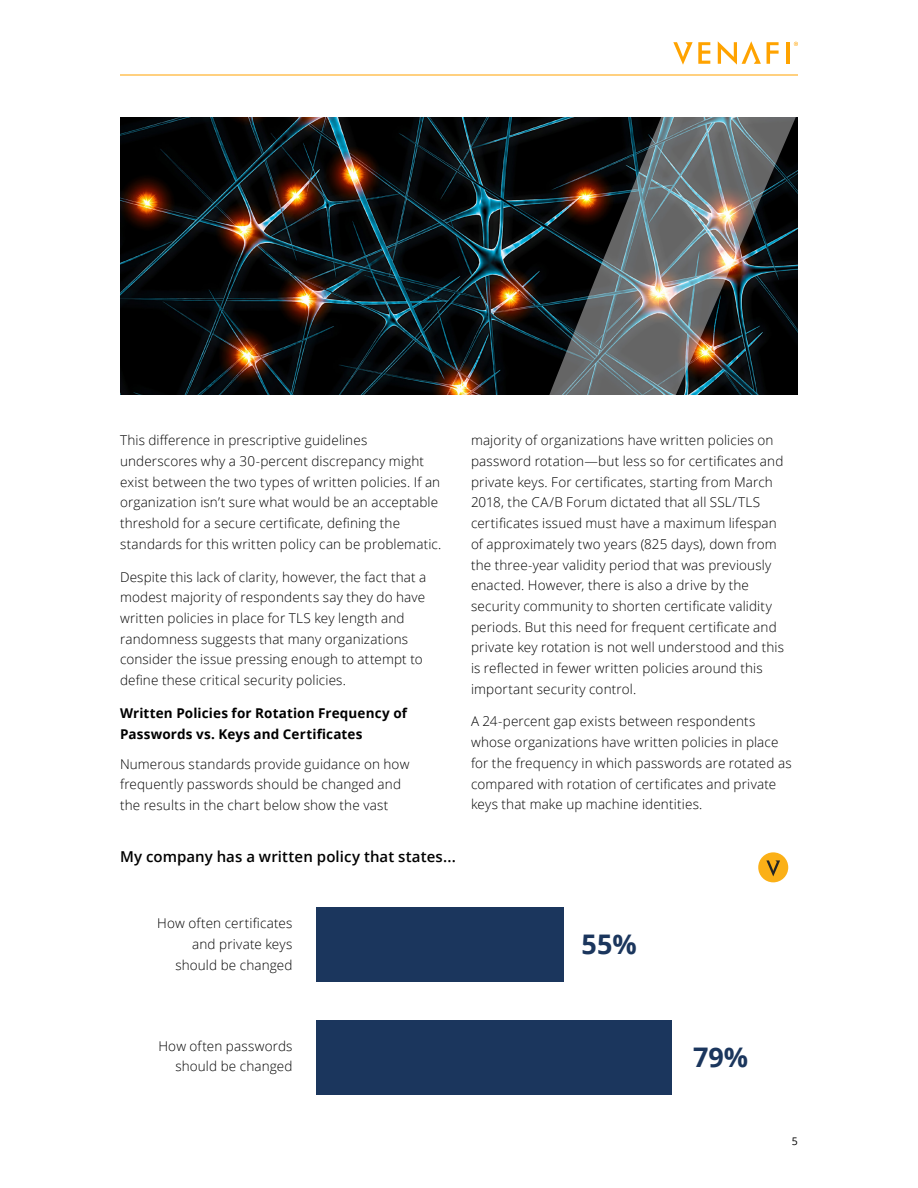
<style>
.page{position:relative;width:918px;height:1188px;background:#fff}
.page>*{position:absolute;margin:0;border:0;box-sizing:border-box;transform-origin:0 0}
.t1{font:700 27px "Open Sans";color:#1b365d}
.Venafi_-_Subheads{font:600 15px "Open Sans";letter-spacing:.005em;color:#000}
.Venafi_-_Body{font:300 13.5px/20.7px "Open Sans";letter-spacing:.01em;color:#000}
.Venafi_-_Subheads-2{font:700 13.5px/21px "Open Sans";letter-spacing:.01em;color:#000}
.t2{font:10.5px "Open Sans";color:#000}
</style>
<div class="page">
<svg style="left:718px;top:41px;width:43px;height:24px"></svg>
<svg style="left:673px;top:42px;width:37px;height:23px"></svg>
<svg style="left:767px;top:42px;width:12px;height:22px"></svg>
<hr style="left:786px;top:42px;width:4px;height:22px;background:#ffa300">
<svg style="left:794px;top:42px;width:4px;height:4px"></svg>
<hr style="left:120px;top:75px;width:678px;height:1px;background:#ffa300">
<div style="left:316px;top:1020px;width:356px;height:75px;background:#1b365d"></div>
<div style="left:316px;top:908px;width:248px;height:74px;background:#1b365d"></div>
<div style="left:758px;top:852px;width:30px;height:30px;background:#fbb017;border-radius:50%"></div>
<svg style="left:766px;top:860px;width:14px;height:16px"></svg>
<img style="left:120px;top:117px;width:417px;height:277px">
<img style="left:537px;top:117px;width:261px;height:278px">
<p class="Venafi_-_Body" style="left:120px;top:430px;width:323px">This difference in prescriptive guidelines underscores why a 30-percent discrepancy might exist between the two types of written policies. If an organization isn’t sure what would be an acceptable threshold for a secure certificate, defining the standards for this written policy can be problematic.</p>
<p class="Venafi_-_Body" style="left:120px;top:566px;width:308px">Despite this lack of clarity, however, the fact that a modest majority of respondents say they do have written policies in place for TLS key length and randomness suggests that many organizations consider the issue pressing enough to attempt to define these critical security policies.</p>
<p class="Venafi_-_Subheads-2" style="left:120px;top:702px;width:289px">Written Policies for Rotation Frequency of<br>Passwords vs. Keys and Certificates</p>
<p class="Venafi_-_Body" style="left:120px;top:753px;width:291px">Numerous standards provide guidance on how frequently passwords should be changed and the results in the chart below show the vast</p>
<p class="Venafi_-_Subheads" style="left:120px;top:846px;width:337px">My company has a written policy that states...</p>
<p class="Venafi_-_Body" style="left:471px;top:430px;width:315px">majority of organizations have written policies on password rotation—but less so for certificates and private keys. For certificates, starting from March 2018, the CA/B Forum dictated that all SSL/TLS certificates issued must have a maximum lifespan of approximately two years (825 days), down from the three-year validity period that was previously enacted. However, there is also a drive by the security community to shorten certificate validity periods. But this need for frequent certificate and private key rotation is not well understood and this is reflected in fewer written policies around this important security control.</p>
<p class="Venafi_-_Body" style="left:471px;top:711px;width:322px">A 24-percent gap exists between respondents whose organizations have written policies in place for the frequency in which passwords are rotated as compared with rotation of certificates and private keys that make up machine identities.</p>
<p class="Venafi_-_Body" style="left:157px;top:913px;width:137px;text-align:right">How often certificates and private keys should be changed</p>
<p class="t1" style="left:582px;top:926px;width:57px">55%</p>
<p class="Venafi_-_Body" style="left:158px;top:1035px;width:136px;text-align:right">How often passwords should be changed</p>
<p class="t1" style="left:693px;top:1038px;width:57px">79%</p>
<p class="t2" style="left:792px;top:1134px;width:8px">5</p>
</div>
